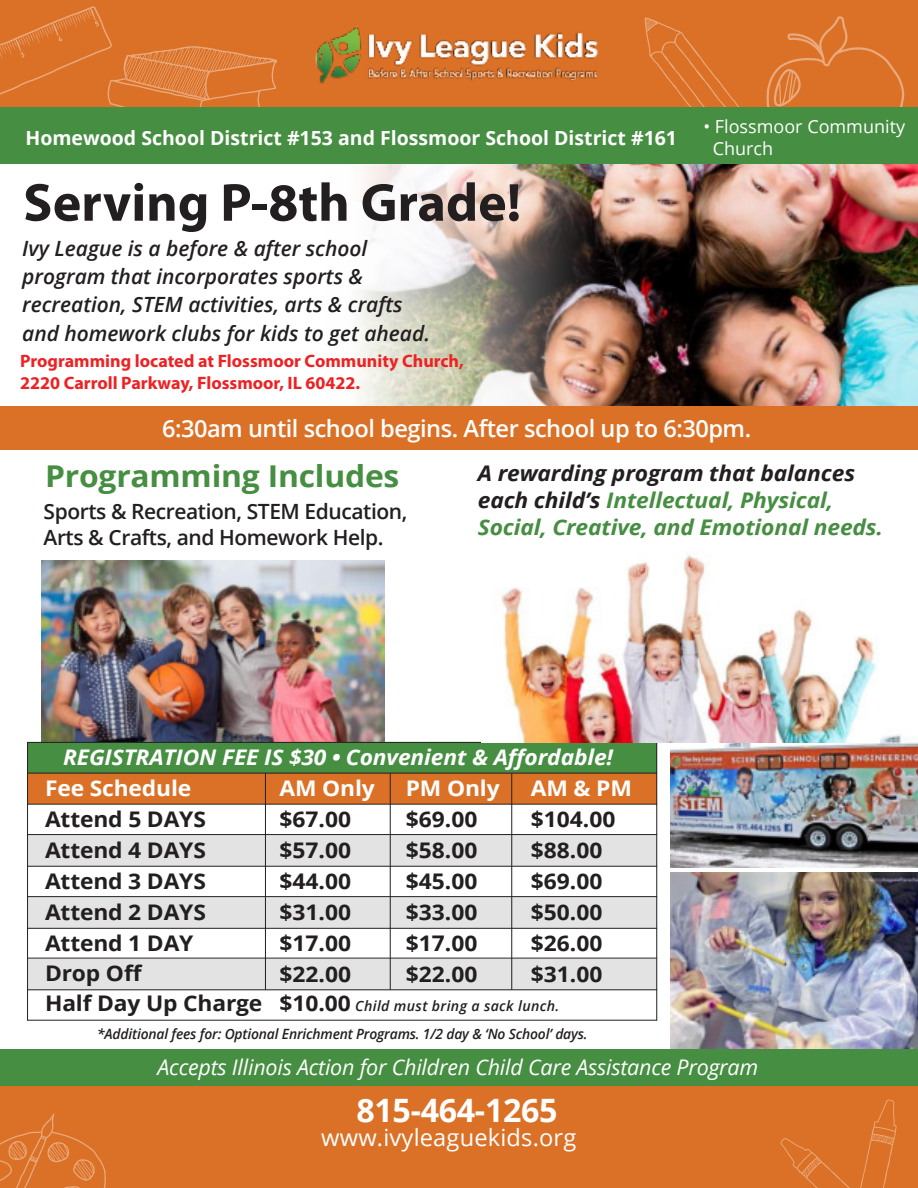
<style>
.page{position:relative;width:918px;height:1188px;background:#fff}
.page>*{position:absolute;margin:0;border:0;box-sizing:border-box;transform-origin:0 0}
.t1{font:700 54px "Myriad Pro";color:#231f20}
.t2{font:700 32.25px "Open Sans";letter-spacing:-.01em;color:#fff}
.t3{font:700 30px "Open Sans";letter-spacing:-.005em;color:#468e41;scale:1.06 1}
.t4{font:600 23.55px "Open Sans";letter-spacing:-.02em;color:#fff}
.t5{font:23.55px "Open Sans";letter-spacing:.01em;color:#fff}
.t6{font:700 21.6px/31px "Open Sans";letter-spacing:-.005em;color:#231f20;text-align:justify;scale:1.06 1}
.t7{font:italic 700 21.6px/27px "Open Sans";letter-spacing:-.005em;color:#468e41;scale:1.06 1}
.t8{font:italic 21.6px "Open Sans";letter-spacing:-.01em;color:#fff}
.t9{font:italic 700 21.6px "Open Sans";letter-spacing:-.005em;color:#fff;scale:1.06 1}
.t10{font:700 21.6px "Open Sans";letter-spacing:-.005em;color:#fff;scale:1.06 1}
.t11{font:italic 600 21px/28.5px "Open Sans";color:#231f20}
.t12{font:600 21px/25.5px "Open Sans";letter-spacing:-.02em;color:#231f20}
.t13{font:700 19.5px "Open Sans";color:#fff}
.t14{font:700 18px/21.6px "Myriad Pro";color:#ee2123}
.t15{font:18px/22.5px "Open Sans";color:#fff}
.t16{font:italic 600 14.1px/27.8px "Open Sans";letter-spacing:-.01em;color:#231f20}
.s1{color:#231f20}
</style>
<div class="page">
<div style="left:28px;top:835px;width:629px;height:31px;background:#e3e3e3"></div>
<img style="left:42px;top:560px;width:342px;height:182px">
<div style="left:28px;top:897px;width:629px;height:31px;background:#e3e3e3"></div>
<div style="left:28px;top:959px;width:629px;height:30px;background:#e3e3e3"></div>
<div style="left:0;top:0;width:918px;height:107px;background:#db7127"></div>
<svg style="left:645px;top:18px;width:94px;height:89px"></svg>
<svg style="left:767px;top:16px;width:137px;height:91px"></svg>
<svg style="left:0;top:6px;width:277px;height:101px"></svg>
<img style="left:616px;top:164px;width:302px;height:242px">
<img style="left:358px;top:164px;width:258px;height:242px">
<div style="left:0;top:107px;width:918px;height:57px;background:#468e41"></div>
<div style="left:0;top:406px;width:918px;height:43px;background:#db7127"></div>
<div style="left:0;top:1086px;width:918px;height:102px;background:#db7127"></div>
<div style="left:0;top:1049px;width:918px;height:37px;background:#468e41"></div>
<div style="left:28px;top:773px;width:629px;height:31px;background:#db7127"></div>
<div style="left:28px;top:742px;width:629px;height:31px;background:#468e41"></div>
<svg style="left:0;top:1114px;width:106px;height:74px"></svg>
<svg style="left:781px;top:1099px;width:116px;height:89px"></svg>
<hr style="left:27px;top:742px;width:1px;height:278px;background:#231f20">
<hr style="left:27px;top:742px;width:630px;height:1px;background:#231f20">
<hr style="left:27px;top:773px;width:630px;height:1px;background:#231f20">
<hr style="left:27px;top:804px;width:630px;height:1px;background:#231f20">
<hr style="left:27px;top:834px;width:630px;height:1px;background:#231f20">
<hr style="left:27px;top:866px;width:630px;height:1px;background:#231f20">
<hr style="left:27px;top:896px;width:630px;height:1px;background:#231f20">
<hr style="left:27px;top:928px;width:630px;height:1px;background:#231f20">
<hr style="left:27px;top:958px;width:630px;height:1px;background:#231f20">
<hr style="left:27px;top:989px;width:630px;height:1px;background:#231f20">
<hr style="left:27px;top:1020px;width:630px;height:1px;background:#231f20">
<hr style="left:265px;top:773px;width:1px;height:217px;background:#231f20">
<hr style="left:390px;top:773px;width:1px;height:217px;background:#231f20">
<hr style="left:511px;top:773px;width:1px;height:217px;background:#231f20">
<hr style="left:656px;top:742px;width:1px;height:278px;background:#231f20">
<img style="left:670px;top:872px;width:248px;height:177px">
<img style="left:670px;top:734px;width:248px;height:133px">
<img style="left:500px;top:554px;width:379px;height:188px">
<img style="left:315px;top:26px;width:284px;height:58px">
<p class="t13" style="left:26px;top:130px;width:653px">Homewood School District #153 and Flossmoor School District #161</p>
<p class="t15" style="left:713px;top:117px;width:194px;text-indent:-9px">ï Flossmoor Community<br>Church</p>
<h1 class="t1" style="left:23px;top:182px;width:499px">Serving P-8th Grade!</h1>
<p class="t11" style="left:22px;top:236px;width:409px">Ivy League is a before &amp; after school program that incorporates sports &amp; recreation, STEM activities, arts &amp; crafts and homework clubs for kids to get ahead.</p>
<p class="t14" style="left:20px;top:352px;width:445px">Programming located at Flossmoor Community Church,<br>2220 Carroll Parkway, Flossmoor, IL 60422.</p>
<p class="t4" style="left:162px;top:419px;width:591px">6:30am until school begins. After school up to 6:30pm.</p>
<h3 class="t3" style="left:45px;top:464px;width:336px">Programming Includes</h3>
<p class="t12" style="left:44px;top:501px;width:365px">Sports &amp; Recreation, STEM Education,<br>Arts &amp; Crafts, and Homework Help.</p>
<p class="t7" style="left:478px;top:462px;width:384px"><span class="s1">A rewarding program that balances each child’s</span> Intellectual, Physical,<br>Social, Creative, and Emotional needs.</p>
<p class="t9" style="left:63px;top:748px;width:520px">REGISTRATION FEE IS $30 ï Convenient &amp; Affordable!</p>
<p class="t10" style="left:45px;top:780px;width:140px">Fee Schedule</p>
<p class="t10" style="left:280px;top:780px;width:91px">AM Only</p>
<p class="t10" style="left:406px;top:780px;width:90px">PM Only</p>
<p class="t10" style="left:531px;top:780px;width:97px">AM &amp; PM</p>
<p class="t6" style="left:406px;top:806px;width:69px">$69.00 $58.00 $45.00 $33.00 $17.00 $22.00</p>
<p class="t6" style="left:531px;top:806px;width:81px;text-align:left">$104.00 $88.00 $69.00 $50.00 $26.00 $31.00</p>
<p class="t6" style="left:280px;top:806px;width:69px">$67.00 $57.00 $44.00 $31.00 $17.00 $22.00</p>
<p class="t6" style="left:45px;top:990px;width:290px">Half Day Up Charge $10.00</p>
<p class="t6" style="left:45px;top:806px;width:153px">Attend 5 DAYS</p>
<p class="t6" style="left:45px;top:837px;width:153px">Attend 4 DAYS Attend 3 DAYS Attend 2 DAYS Attend 1 DAY</p>
<p class="t6" style="left:45px;top:959px;width:92px">Drop Off</p>
<p class="t16" style="left:97px;top:993px;width:492px;text-indent:258px">Child must bring a sack lunch. *Additional fees for: Optional Enrichment Programs. 1/2 day &amp; ‘No School’ days.</p>
<p class="t8" style="left:158px;top:1059px;width:602px">Accepts Illinois Action for Children Child Care Assistance Program</p>
<h2 class="t2" style="left:356px;top:1098px;width:203px">815-464-1265</h2>
<p class="t5" style="left:321px;top:1128px;width:257px">www.ivyleaguekids.org</p>
</div>
